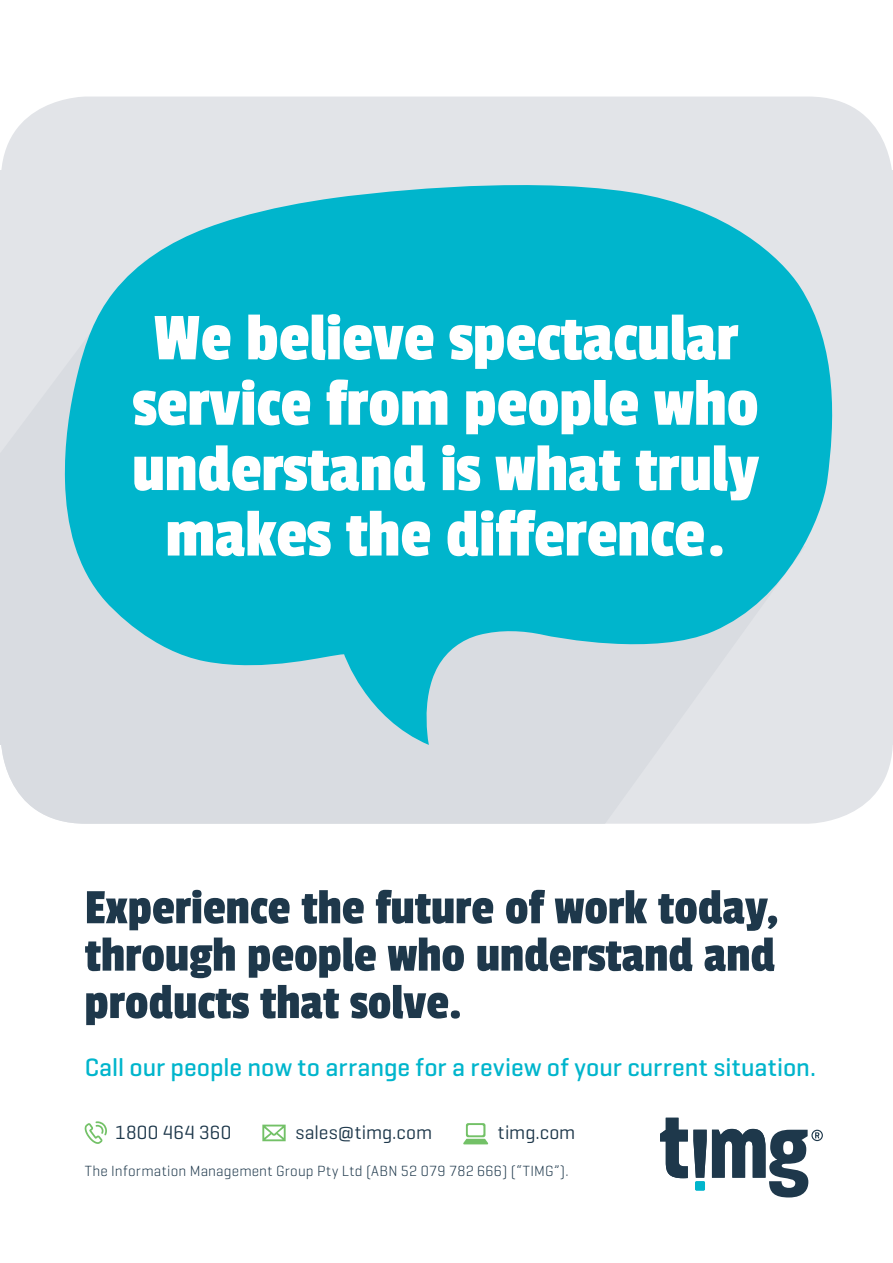
<style>
.page{position:relative;width:893px;height:1263px;background:#fff}
.page>*{position:absolute;margin:0;border:0;box-sizing:border-box;transform-origin:0 0}
.t1{font:69.75px/65.4px "Passion One";color:#fff;text-align:center}
.t2{font:51.6px/47.4px "Passion One";color:#1e384b;text-align:justify}
.t3{font:500 25.65px "Geogrotesque";color:#00b5cc}
.t4{font:19.5px "Geogrotesque";letter-spacing:.01em;color:#1e384b}
.t5{font:300 15px "Geogrotesque";letter-spacing:.015em;color:#1e384b}
</style>
<div class="page">
<div style="left:1px;top:97px;width:892px;height:727px;background:#e2e4e8;border-radius:85px"></div>
<svg style="left:64px;top:185px;width:769px;height:560px;fill:#00b5cc"></svg>
<svg style="left:85px;top:1121px;width:22px;height:23px"></svg>
<svg style="left:262px;top:1124px;width:24px;height:17px"></svg>
<svg style="left:463px;top:1123px;width:25px;height:21px"></svg>
<svg style="left:660px;top:1118px;width:163px;height:79px"></svg>
<p class="t1" style="left:132px;top:304px;width:628px">We believe spectacular service from people who understand is what truly makes the difference.</p>
<p class="t2" style="left:85px;top:883px;width:696px">Experience the future of work today, through people who understand and products that solve.</p>
<p class="t3" style="left:85px;top:1051px;width:733px">Call our people now to arrange for a review of your current situation.</p>
<p class="t4" style="left:115px;top:1120px;width:118px">1800 464 360</p>
<p class="t4" style="left:296px;top:1120px;width:138px">sales@timg.com</p>
<p class="t4" style="left:498px;top:1120px;width:79px">timg.com</p>
<p class="t5" style="left:85px;top:1162px;width:485px">The Information Management Group Pty Ltd (ABN 52 079 782 666) (“TIMG”).</p>
</div>
